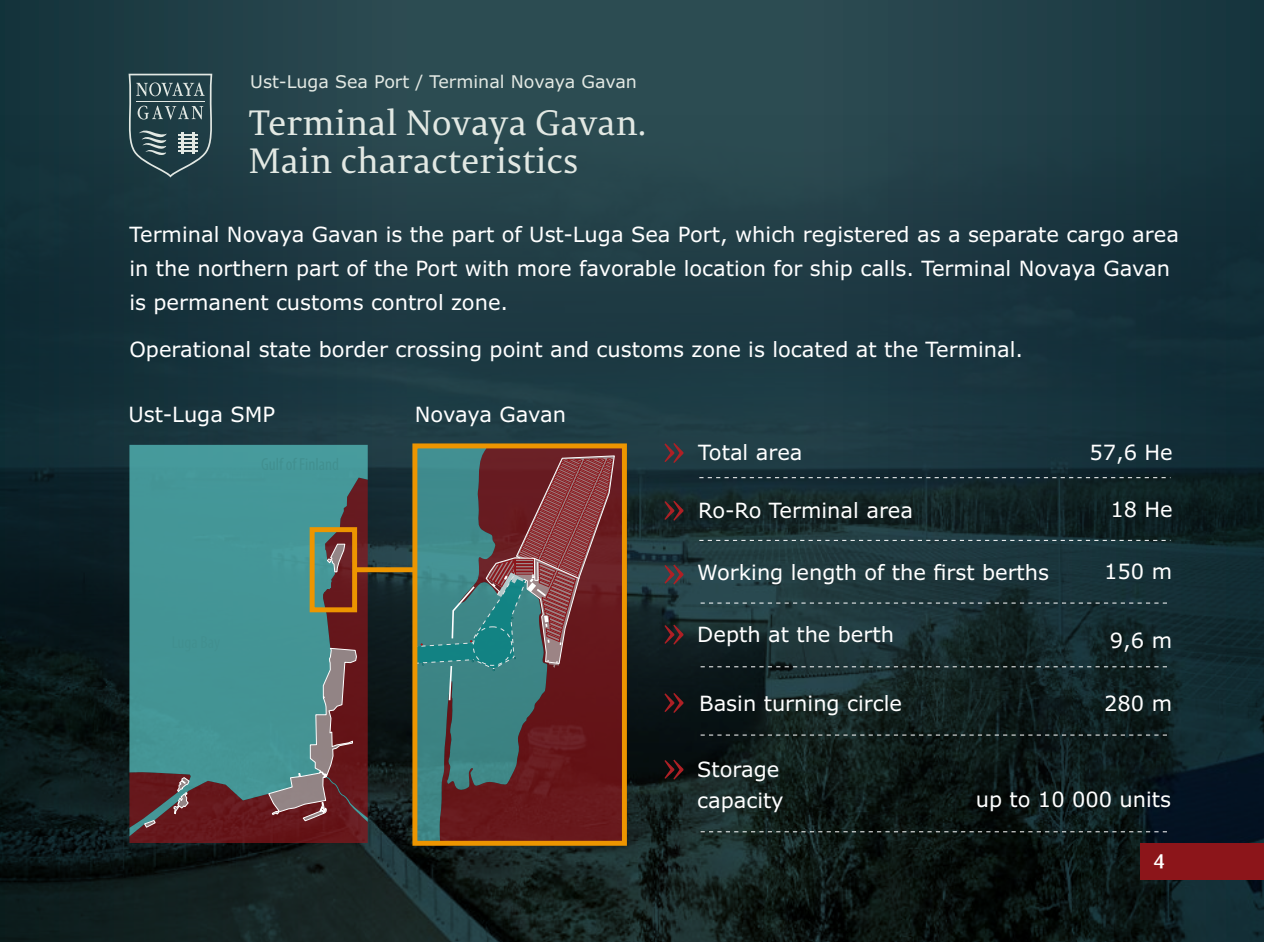
<style>
.page{position:relative;width:1264px;height:942px;background:#fff}
.page>*{position:absolute;margin:0;border:0;box-sizing:border-box;transform-origin:0 0}
.t1{font:35px/37.3px "Permian Serif Typeface";color:#e2e8e3}
.t2{font:21px/33.8px "Verdana";color:#fff}
.t3{font:700 19.25px "Permian Serif Typeface";color:#fff}
.t4{font:17.5px "Verdana";color:#e2e8e3}
</style>
<div class="page">
<img style="left:0;top:0;width:1264px;height:941px">
<svg style="left:128px;top:74px;width:84px;height:103px;background:#3f595e"></svg>
<hr style="left:136px;top:101px;width:69px;height:1px;background:#e2e8e3">
<div style="left:1140px;top:843px;width:124px;height:36px;background:#8c151a"></div>
<svg style="left:664px;top:500px;width:19px;height:20px"></svg>
<svg style="left:664px;top:564px;width:19px;height:20px"></svg>
<svg style="left:664px;top:624px;width:19px;height:20px"></svg>
<svg style="left:664px;top:759px;width:19px;height:20px"></svg>
<svg style="left:700px;top:602px;width:469px;height:1px"></svg>
<svg style="left:699px;top:540px;width:471px;height:1px"></svg>
<svg style="left:700px;top:666px;width:469px;height:1px"></svg>
<svg style="left:700px;top:831px;width:469px;height:1px"></svg>
<svg style="left:664px;top:693px;width:19px;height:20px"></svg>
<svg style="left:700px;top:734px;width:469px;height:1px"></svg>
<svg style="left:664px;top:443px;width:19px;height:20px"></svg>
<svg style="left:699px;top:477px;width:471px;height:1px"></svg>
<svg style="left:129px;top:445px;width:239px;height:391px;background:#4b7a7c"></svg>
<svg style="left:143px;top:543px;width:214px;height:285px;background:#527c7d"></svg>
<svg style="left:547px;top:449px;width:74px;height:390px;background:#66171b"></svg>
<svg style="left:418px;top:449px;width:129px;height:390px;background:#515052"></svg>
<svg style="left:418px;top:455px;width:197px;height:247px;background:#5e5c5e"></svg>
<div style="left:412px;top:443px;width:215px;height:402px;border:5px solid #ed9500"></div>
<div style="left:310px;top:527px;width:47px;height:85px;border:5px solid #ed9500"></div>
<div style="left:354px;top:567px;width:61px;height:5px;background:#ed9500"></div>
<p class="t4" style="left:250px;top:74px;width:388px">Ust-Luga Sea Port / Terminal Novaya Gavan</p>
<h1 class="t1" style="left:248px;top:108px;width:399px">Terminal Novaya Gavan.<br>Main characteristics</h1>
<p class="t2" style="left:129px;top:219px;width:1051px">Terminal Novaya Gavan is the part of Ust-Luga Sea Port, which registered as a separate cargo area in the northern part of the Port with more favorable location for ship calls. Terminal Novaya Gavan is permanent customs control zone.</p>
<p class="t2" style="left:129px;top:334px;width:895px">Operational state border crossing point and customs zone is located at the Terminal.</p>
<p class="t2" style="left:129px;top:399px;width:148px">Ust-Luga SMP</p>
<p class="t2" style="left:415px;top:399px;width:153px">Novaya Gavan</p>
<p class="t2" style="left:698px;top:437px;width:106px">Total area</p>
<p class="t2" style="left:1089px;top:437px;width:85px">57,6 He</p>
<p class="t2" style="left:698px;top:495px;width:216px">Ro-Ro Terminal area</p>
<p class="t2" style="left:697px;top:557px;width:353px">Working length of the first berths</p>
<p class="t2" style="left:697px;top:619px;width:198px">Depth at the berth</p>
<p class="t2" style="left:1110px;top:494px;width:64px">18 He</p>
<p class="t2" style="left:1104px;top:556px;width:69px">150 m</p>
<p class="t2" style="left:1110px;top:625px;width:64px">9,6 m</p>
<p class="t2" style="left:699px;top:687px;width:204px">Basin turning circle</p>
<p class="t2" style="left:1104px;top:688px;width:69px">280 m</p>
<p class="t2" style="left:697px;top:756px;width:88px;line-height:30.6px">Storage capacity</p>
<p class="t2" style="left:975px;top:784px;width:197px">up to 10 000 units</p>
<p class="t3" style="left:1153px;top:853px;width:13px">4</p>
</div>
